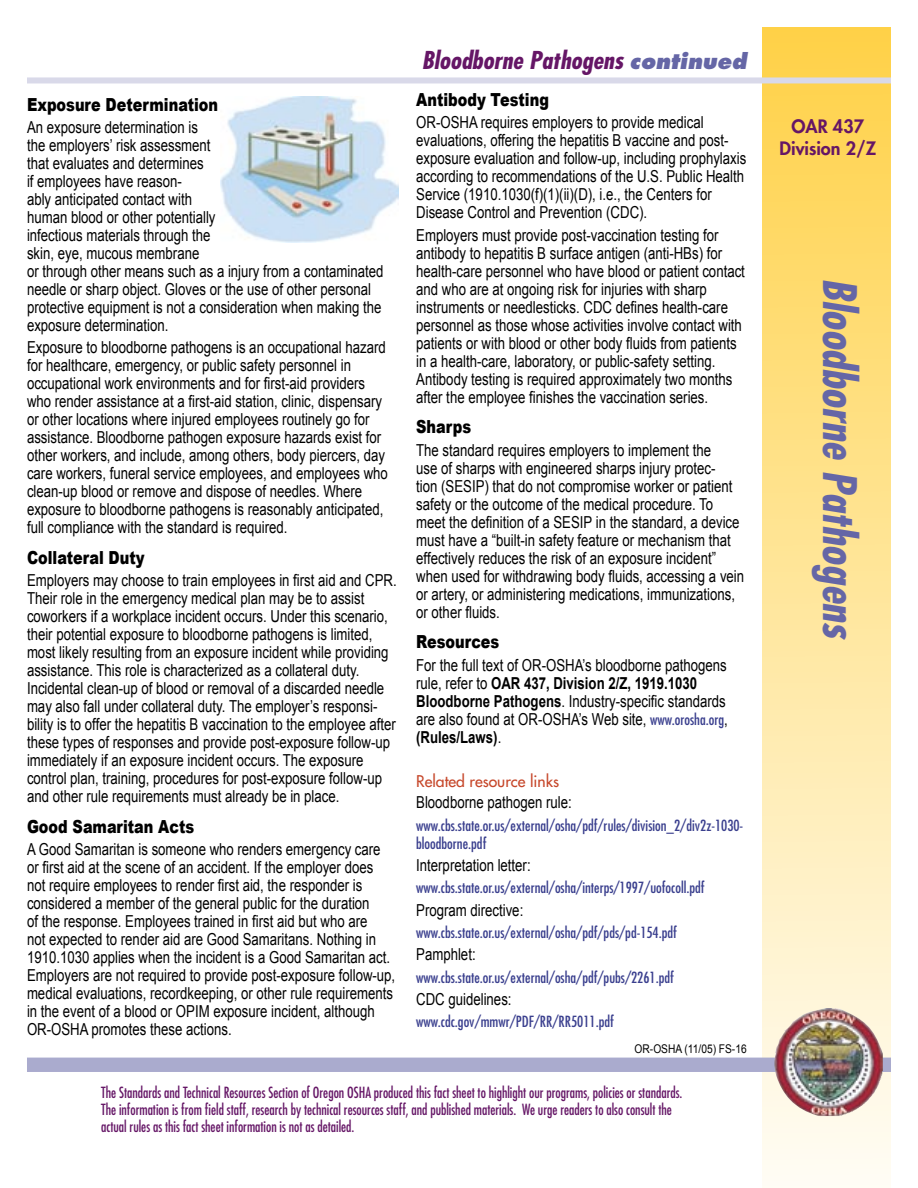
<style>
.page{position:relative;width:918px;height:1188px;background:#fff}
.page>*{position:absolute;margin:0;border:0;box-sizing:border-box;transform-origin:0 0}
.t1{font:italic 700 condensed 45px "Futura";color:#6566a6}
.t2{font:italic 700 condensed 24px "Futura";color:#651666;scale:1.05 1}
.t3{font:900 18px "Arial";color:#000;scale:.8 1}
.t4{font:800 18px/21.6px "Futura";color:#651666;text-align:center}
.t5{font:16.5px/18px "Arial";color:#000;scale:.8 1}
.t6{font:15.75px "Futura";color:#c6472a}
.t7{font:condensed 15px/17.2px "Futura";color:#651666;scale:.93 1}
.t8{font:condensed 15px/18px "Futura";color:#3a3f8e}
.t9{font:12px "Arial";color:#000;scale:.85 1}
.s1{font-weight:800;font-stretch:normal;font-size:21px;color:#6566a6}
.s2{font-weight:700}
.s3{font-family:"Futura";font-stretch:condensed;font-size:15px;color:#3a3f8e}
</style>
<div class="page">
<div style="left:762px;top:28px;width:128px;height:1160px;background:linear-gradient(to bottom,#ffd147,#fffcf5)"></div>
<div style="left:27px;top:77px;width:864px;height:6px;background:#d9d9e9"></div>
<div style="left:28px;top:1058px;width:862px;height:13px;background:#aaabce"></div>
<div style="left:27px;top:1058px;width:864px;height:14px;border:2px solid #aaabce"></div>
<img style="left:775px;top:1008px;width:108px;height:108px">
<img style="left:221px;top:96px;width:177px;height:146px">
<p class="t3" style="left:27px;top:94px;width:240px">Exposure Determination</p>
<p class="t5" style="left:27px;top:118px;width:447px">An exposure determination is<br>the employers’ risk assessment<br>that evaluates and determines<br>if employees have reason-<br>ably anticipated contact with<br>human blood or other potentially<br>infectious materials through the<br>skin, eye, mucous membrane<br>or through other means such as a injury from a contaminated needle or sharp object. Gloves or the use of other personal protective equipment is not a consideration when making the exposure determination.</p>
<p class="t5" style="left:27px;top:339px;width:453px">Exposure to bloodborne pathogens is an occupational hazard for healthcare, emergency, or public safety personnel in occupational work environments and for first-aid providers who render assistance at a first-aid station, clinic, dispensary or other locations where injured employees routinely go for assistance. Bloodborne pathogen exposure hazards exist for other workers, and include, among others, body piercers, day care workers, funeral service employees, and employees who clean-up blood or remove and dispose of needles. Where exposure to bloodborne pathogens is reasonably anticipated, full compliance with the standard is required.</p>
<p class="t3" style="left:27px;top:548px;width:148px">Collateral Duty</p>
<p class="t5" style="left:27px;top:572px;width:464px">Employers may choose to train employees in first aid and CPR.<br>Their role in the emergency medical plan may be to assist coworkers if a workplace incident occurs. Under this scenario, their potential exposure to bloodborne pathogens is limited, most likely resulting from an exposure incident while providing assistance. This role is characterized as a collateral duty.<br>Incidental clean-up of blood or removal of a discarded needle may also fall under collateral duty. The employer’s responsi&shy;bility is to offer the hepatitis B vaccination to the employee after these types of responses and provide post-exposure follow-up immediately if an exposure incident occurs. The exposure control plan, training, procedures for post-exposure follow-up and other rule requirements must already be in place.</p>
<p class="t3" style="left:27px;top:817px;width:210px">Good Samaritan Acts</p>
<p class="t5" style="left:27px;top:841px;width:462px">A Good Samaritan is someone who renders emergency care or first aid at the scene of an accident. If the employer does not require employees to render first aid, the responder is considered a member of the general public for the duration<br>of the response. Employees trained in first aid but who are<br>not expected to render aid are Good Samaritans. Nothing in 1910.1030 applies when the incident is a Good Samaritan act.<br>Employers are not required to provide post-exposure follow-up, medical evaluations, recordkeeping, or other rule requirements in the event of a blood or OPIM exposure incident, although OR-OSHA promotes these actions.</p>
<h2 class="t2" style="left:422px;top:44px;width:311px">Bloodborne Pathogens <span class="s1">continued</span></h2>
<p class="t3" style="left:416px;top:90px;width:167px">Antibody Testing</p>
<p class="t5" style="left:416px;top:114px;width:414px">OR-OSHA requires employers to provide medical evaluations, offering the hepatitis B vaccine and post&shy;exposure evaluation and follow-up, including prophylaxis according to recommendations of the U.S. Public Health Service (1910.1030(f)(1)(ii)(D), i.e., the Centers for Disease Control and Prevention (CDC).</p>
<p class="t5" style="left:416px;top:226px;width:412px">Employers must provide post-vaccination testing for antibody to hepatitis B surface antigen (anti-HBs) for health-care personnel who have blood or patient contact and who are at ongoing risk for injuries with sharp instruments or needlesticks. CDC defines health-care personnel as those whose activities involve contact with patients or with blood or other body fluids from patients in a health-care, laboratory, or public-safety setting.<br>Antibody testing is required approximately two months after the employee finishes the vaccination series.</p>
<p class="t3" style="left:416px;top:417px;width:70px">Sharps</p>
<p class="t5" style="left:416px;top:441px;width:411px">The standard requires employers to implement the<br>use of sharps with engineered sharps injury protec-<br>tion (SESIP) that do not compromise worker or patient safety or the outcome of the medical procedure. To meet the definition of a SESIP in the standard, a device must have a “built-in safety feature or mechanism that effectively reduces the risk of an exposure incident” when used for withdrawing body fluids, accessing a vein or artery, or administering medications, immunizations, or other fluids.</p>
<p class="t3" style="left:416px;top:632px;width:105px">Resources</p>
<p class="t5" style="left:416px;top:656px;width:391px">For the full text of OR-OSHA’s bloodborne pathogens rule, refer to <span class="s2">OAR 437, Division 2/Z, 1919.1030<br>Bloodborne Pathogens</span>. Industry-specific standards are also found at OR-OSHA’s Web site, <span class="s3">www.orosha.org</span>, <span class="s2">(Rules/Laws)</span>.</p>
<p class="t6" style="left:416px;top:771px;width:144px">Related resource links</p>
<p class="t5" style="left:416px;top:794px;width:196px">Bloodborne pathogen rule:</p>
<p class="t8" style="left:416px;top:816px;width:329px">www.cbs.state.or.us/external/osha/pdf/rules/division_2/div2z-1030- bloodborne.pdf</p>
<p class="t5" style="left:416px;top:856px;width:145px">Interpretation letter:</p>
<p class="t8" style="left:416px;top:878px;width:290px">www.cbs.state.or.us/external/osha/interps/1997/uofocoll.pdf</p>
<p class="t5" style="left:416px;top:901px;width:135px">Program directive:</p>
<p class="t8" style="left:416px;top:923px;width:262px">www.cbs.state.or.us/external/osha/pdf/pds/pd-154.pdf</p>
<p class="t5" style="left:416px;top:945px;width:76px">Pamphlet:</p>
<p class="t8" style="left:416px;top:968px;width:259px">www.cbs.state.or.us/external/osha/pdf/pubs/2261.pdf</p>
<p class="t5" style="left:416px;top:990px;width:121px">CDC guidelines:</p>
<p class="t8" style="left:416px;top:1012px;width:199px">www.cdc.gov/mmwr/PDF/RR/RR5011.pdf</p>
<p class="t9" style="left:635px;top:1042px;width:133px">OR-OSHA (11/05) FS-16</p>
<p class="t7" style="left:101px;top:1083px;width:626px">The Standards and Technical Resources Section of Oregon OSHA produced this fact sheet to highlight our programs, policies or standards.<br>The information is from field staff, research by technical resources staff, and published materials. We urge readers to also consult the actual rules as this fact sheet information is not as detailed.</p>
<p class="t4" style="left:780px;top:115px;width:98px">OAR 437<br>Division 2/Z</p>
<h1 class="t1" style="left:869px;top:278px;width:364px;rotate:90deg">Bloodborne Pathogens</h1>
</div>
